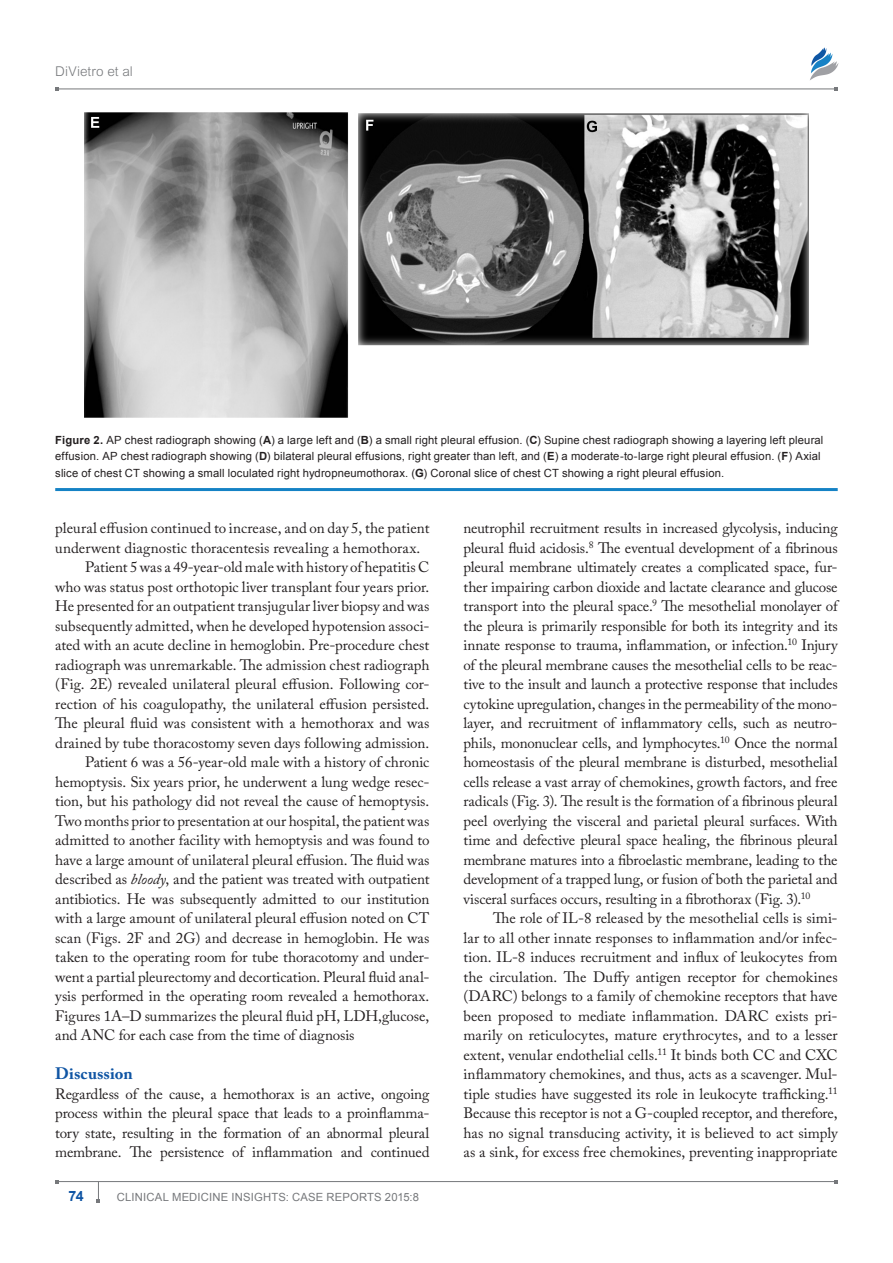
<style>
.page{position:relative;width:893px;height:1263px;background:#fff}
.page>*{position:absolute;margin:0;border:0;box-sizing:border-box;transform-origin:0 0}
.t1{font:700 16.5px "Adobe Caslon Pro";color:#1055a4}
.Tx{font:15px/19.5px "Adobe Caslon Pro";color:#231f20;text-align:justify}
.TxF{font:15px/19.5px "Adobe Caslon Pro";letter-spacing:-.01em;color:#231f20;text-align:justify}
.t2{font:700 14.25px "Arial";color:#1055a4}
.t3{font:300 13.5px "Arial MT Std";letter-spacing:.01em;color:#76787b}
.FigC{font:11.25px/16.5px "Arial";letter-spacing:.015em;color:#231f20}
.t4{font:11.25px "Arial";letter-spacing:.015em;color:#76787b}
.s1{font-weight:700}
.s2{font-style:italic}
</style>
<div class="page">
<hr style="left:57px;top:89px;width:779px;height:1px;background:#76787b">
<hr style="left:57px;top:1181px;width:779px;height:1px;background:#76787b">
<img style="left:810px;top:47px;width:29px;height:33px">
<svg style="left:97px;top:1182px;width:3px;height:20px"></svg>
<hr style="left:55px;top:488px;width:783px;height:3px;background:#1582c5">
<img style="left:84px;top:113px;width:724px;height:305px">
<p class="t3" style="left:55px;top:63px;width:79px">DiVietro et al</p>
<p class="FigC" style="left:55px;top:432px;width:770px"><span class="s1">Figure 2.</span> AP chest radiograph showing (<span class="s1">A</span>) a large left and (<span class="s1">B</span>) a small right pleural effusion. (<span class="s1">C</span>) Supine chest radiograph showing a layering left pleural effusion. AP chest radiograph showing (<span class="s1">D</span>) bilateral pleural effusions, right greater than left, and (<span class="s1">E</span>) a moderate-to-large right pleural effusion. (<span class="s1">F</span>) Axial slice of chest CT showing a small loculated right hydropneumothorax. (<span class="s1">G</span>) Coronal slice of chest CT showing a right pleural effusion.</p>
<p class="Tx" style="left:55px;top:518px;width:376px">pleural effusion continued to increase, and on day 5, the patient underwent diagnostic thoracentesis revealing a hemothorax.</p>
<p class="Tx" style="left:55px;top:557px;width:376px;text-indent:30px">Patient 5 was a 49-year-old male with history of hepatitis C who was status post orthotopic liver transplant four years prior.<br>He presented for an outpatient transjugular liver biopsy and was subsequently admitted, when he developed hypotension associ&shy;ated with an acute decline in hemoglobin. Pre-procedure chest radiograph was unremarkable. The admission chest radiograph (Fig. 2E) revealed unilateral pleural effusion. Following cor&shy;rection of his coagulopathy, the unilateral effusion persisted.<br>The pleural fluid was consistent with a hemothorax and was drained by tube thoracostomy seven days following admission.</p>
<p class="Tx" style="left:55px;top:752px;width:376px;text-indent:30px">Patient 6 was a 56-year-old male with a history of chronic hemoptysis. Six years prior, he underwent a lung wedge resec&shy;tion, but his pathology did not reveal the cause of hemoptysis.<br>Two months prior to presentation at our hospital, the patient was admitted to another facility with hemoptysis and was found to have a large amount of unilateral pleural effusion. The fluid was described as <span class="s2">bloody</span>, and the patient was treated with outpatient antibiotics. He was subsequently admitted to our institution with a large amount of unilateral pleural effusion noted on CT scan (Figs. 2F and 2G) and decrease in hemoglobin. He was taken to the operating room for tube thoracotomy and under&shy;went a partial pleurectomy and decortication. Pleural fluid anal&shy;ysis performed in the operating room revealed a hemothorax.<br>Figures 1A–D summarizes the pleural fluid pH, LDH,glucose, and ANC for each case from the time of diagnosis</p>
<h1 class="t1" style="left:55px;top:1064px;width:79px">Discussion</h1>
<p class="TxF" style="left:55px;top:1084px;width:376px">Regardless of the cause, a hemothorax is an active, ongoing process within the pleural space that leads to a proinflamma&shy;tory state, resulting in the formation of an abnormal pleural membrane. The persistence of inflammation and continued</p>
<p class="t2" style="left:69px;top:1186px;width:16px">74</p>
<p class="t4" style="left:117px;top:1189px;width:304px">Clinical Medicine I nsights: Case Reports 2015:8</p>
<p class="TxF" style="left:463px;top:518px;width:376px">neutrophil recruitment results in increased glycolysis, inducing pleural fluid acidosis.<sup>8</sup> The eventual development of a fibrinous pleural membrane ultimately creates a complicated space, fur&shy;ther impairing carbon dioxide and lactate clearance and glucose transport into the pleural space.<sup>9</sup> The mesothelial monolayer of the pleura is primarily responsible for both its integrity and its innate response to trauma, inflammation, or infection.<sup>10</sup> Injury of the pleural membrane causes the mesothelial cells to be reac&shy;tive to the insult and launch a protective response that includes cytokine upregulation, changes in the permeability of the mono&shy;layer, and recruitment of inflammatory cells, such as neutro&shy;phils, mononuclear cells, and lymphocytes.<sup>10</sup> Once the normal homeostasis of the pleural membrane is disturbed, mesothelial cells release a vast array of chemokines, growth factors, and free radicals (Fig. 3). The result is the formation of a fibrinous pleural peel overlying the visceral and parietal pleural surfaces. With time and defective pleural space healing, the fibrinous pleural membrane matures into a fibroelastic membrane, leading to the development of a trapped lung, or fusion of both the parietal and visceral surfaces occurs, resulting in a fibrothorax (Fig. 3).<sup>10</sup></p>
<p class="Tx" style="left:463px;top:908px;width:376px;text-indent:30px">The role of IL-8 released by the mesothelial cells is simi&shy;lar to all other innate responses to inflammation and/or infec&shy;tion. IL-8 induces recruitment and influx of leukocytes from the circulation. The Duffy antigen receptor for chemokines (DARC) belongs to a family of chemokine receptors that have been proposed to mediate inflammation. DARC exists pri&shy;marily on reticulocytes, mature erythrocytes, and to a lesser extent, venular endothelial cells.<sup>11</sup> It binds both CC and CXC inflammatory chemokines, and thus, acts as a scavenger. Mul&shy;tiple studies have suggested its role in leukocyte trafficking.<sup>11<br></sup>Because this receptor is not a G-coupled receptor, and therefore, has no signal transducing activity, it is believed to act simply as a sink, for excess free chemokines, preventing inappropriate</p>
</div>
